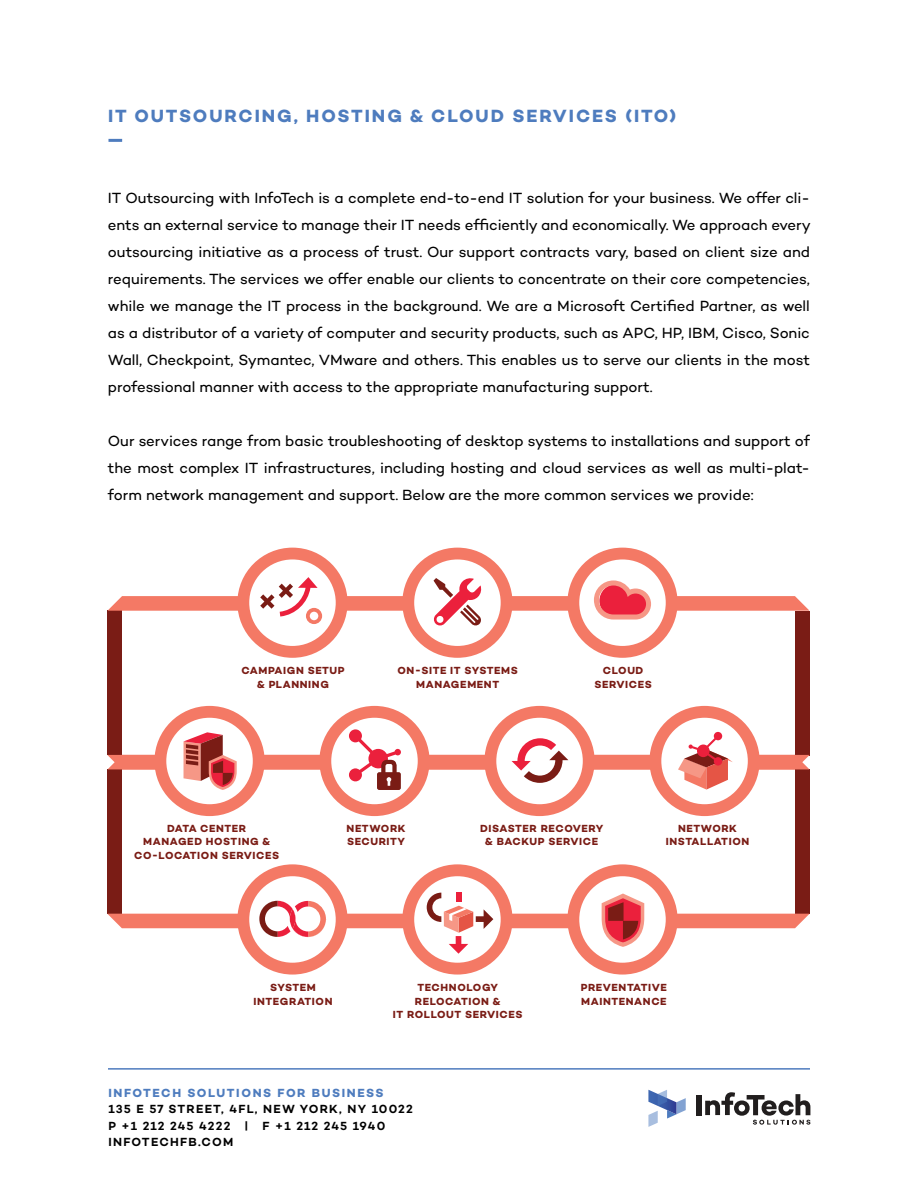
<style>
.page{position:relative;width:918px;height:1188px;background:#fff}
.page>*{position:absolute;margin:0;border:0;box-sizing:border-box;transform-origin:0 0}
.t1{font:700 18px "Campton";letter-spacing:.105em;color:#4e7cbe}
.t2{font:15px/27px "Campton";letter-spacing:-.005em;color:#000;text-align:justify}
.t3{font:600 12px/16.5px "Campton";letter-spacing:.1em;color:#000}
.t4{font:700 12px "Campton";letter-spacing:.13em;color:#4e7cbe}
.t5{font:700 10.5px/13.5px "Campton";letter-spacing:.055em;color:#7a1c15;text-align:center}
</style>
<div class="page">
<svg style="left:648px;top:1090px;width:38px;height:37px"></svg>
<svg style="left:705px;top:1092px;width:105px;height:33px"></svg>
<div style="left:697px;top:1095px;width:5px;height:20px;background:#211e1e"></div>
<hr style="left:108px;top:1068px;width:702px;height:2px;background:#4e7cbe">
<div style="left:108px;top:611px;width:14px;height:144px;background:#7a1c15"></div>
<div style="left:795px;top:611px;width:14px;height:144px;background:#7a1c15"></div>
<div style="left:108px;top:769px;width:14px;height:145px;background:#7a1c15"></div>
<div style="left:795px;top:769px;width:14px;height:145px;background:#7a1c15"></div>
<svg style="left:108px;top:548px;width:701px;height:110px"></svg>
<svg style="left:108px;top:706px;width:701px;height:110px"></svg>
<svg style="left:108px;top:864px;width:701px;height:111px"></svg>
<hr style="left:108px;top:139px;width:14px;height:3px;background:#4e7cbe">
<p class="t1" style="left:108px;top:105px;width:570px">IT OUTSOURCING, HOSTING &amp; CLOUD SERVICES (ITO)</p>
<p class="t2" style="left:108px;top:184px;width:704px">IT Outsourcing with InfoTech is a complete end-to-end IT solution for your business. We offer cli&shy;ents an external service to manage their IT needs efficiently and economically. We approach every outsourcing initiative as a process of trust. Our support contracts vary, based on client size and requirements. The services we offer enable our clients to concentrate on their core competencies, while we manage the IT process in the background. We are a Microsoft Certified Partner, as well as a distributor of a variety of computer and security products, such as APC, HP, IBM, Cisco, Sonic Wall, Checkpoint, Symantec, VMware and others. This enables us to serve our clients in the most professional manner with access to the appropriate manufacturing support.</p>
<p class="t2" style="left:108px;top:427px;width:704px">Our services range from basic troubleshooting of desktop systems to installations and support of the most complex IT infrastructures, including hosting and cloud services as well as multi-plat&shy;form network management and support. Below are the more common services we provide:</p>
<p class="t5" style="left:241px;top:664px;width:105px">CAMPAIGN SETUP</p>
<p class="t5" style="left:257px;top:677px;width:73px">&amp; PLANNING</p>
<p class="t5" style="left:398px;top:664px;width:122px">ON-SITE IT SYSTEMS<br>MANAGEMENT</p>
<p class="t5" style="left:603px;top:664px;width:42px">CLOUD</p>
<p class="t5" style="left:595px;top:677px;width:59px">SERVICES</p>
<p class="t5" style="left:143px;top:821px;width:128px">DATA CENTER<br>MANAGED HOSTING &amp;</p>
<p class="t5" style="left:134px;top:848px;width:146px">CO-LOCATION SERVICES</p>
<p class="t5" style="left:347px;top:821px;width:60px">NETWORK</p>
<p class="t5" style="left:347px;top:835px;width:60px">SECURITY</p>
<p class="t5" style="left:480px;top:821px;width:125px">DISASTER RECOVERY</p>
<p class="t5" style="left:485px;top:835px;width:114px">&amp; BACKUP SERVICE</p>
<p class="t5" style="left:678px;top:821px;width:60px">NETWORK</p>
<p class="t5" style="left:666px;top:835px;width:85px">INSTALLATION</p>
<p class="t5" style="left:270px;top:981px;width:47px">SYSTEM</p>
<p class="t5" style="left:254px;top:994px;width:80px">INTEGRATION</p>
<p class="t5" style="left:417px;top:981px;width:82px">TECHNOLOGY</p>
<p class="t5" style="left:415px;top:994px;width:87px">RELOCATION &amp;</p>
<p class="t5" style="left:393px;top:1008px;width:131px">IT ROLLOUT SERVICES</p>
<p class="t4" style="left:108px;top:1085px;width:277px">INFOTECH SOLUTIONS FOR BUSINESS</p>
<p class="t3" style="left:108px;top:1101px;width:306px">135 E 57 STREET, 4FL, NEW YORK, NY 10022<br>P +1 212 245 4222 | F +1 212 245 1940<br>INFOTECHFB.COM</p>
<p class="t5" style="left:581px;top:981px;width:88px">PREVENTATIVE</p>
<p class="t5" style="left:581px;top:994px;width:87px">MAINTENANCE</p>
</div>
